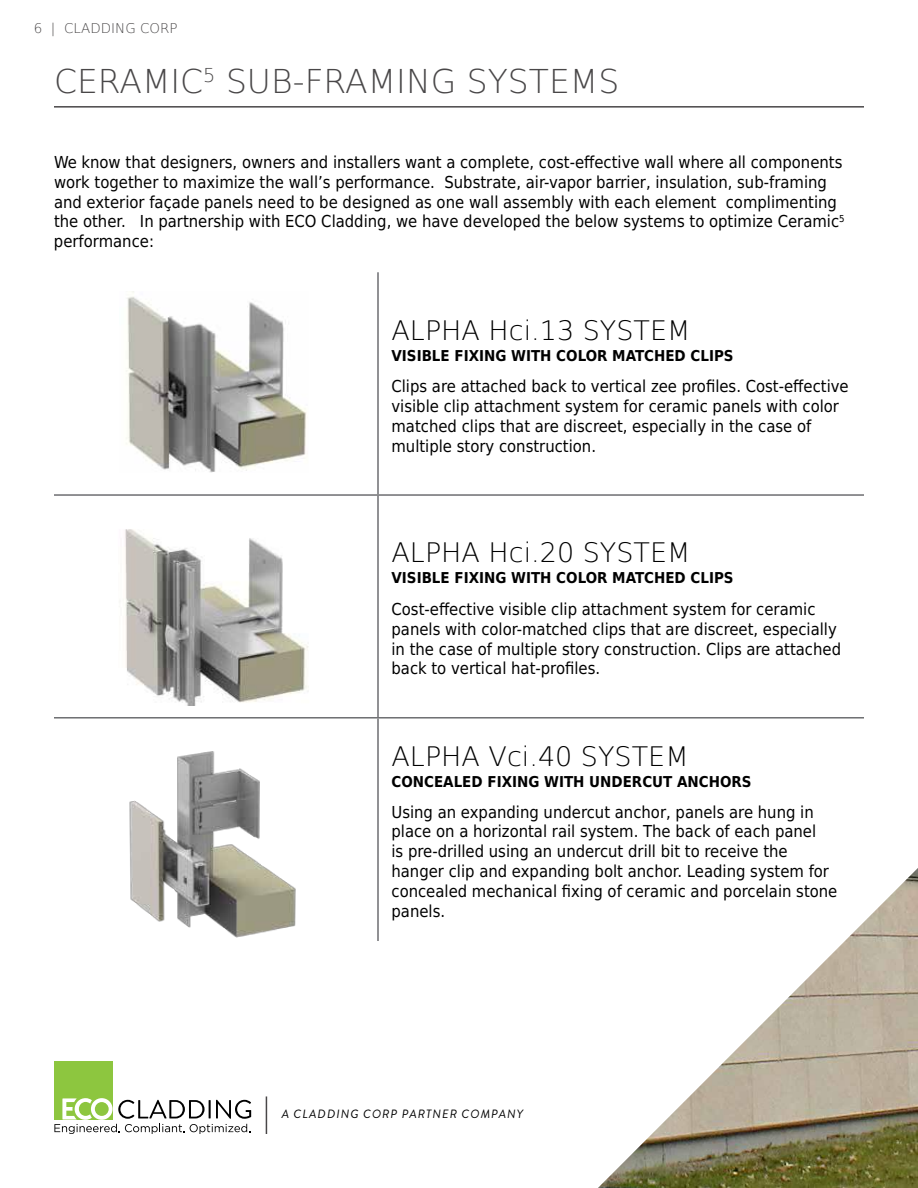
<style>
.page{position:relative;width:918px;height:1188px;background:#fff}
.page>*{position:absolute;margin:0;border:0;box-sizing:border-box;transform-origin:0 0}
.t1{font:200 33px "DejaVu Sans";color:#494748}
.t2{font:200 27px "DejaVu Sans";color:#000}
.t3{font:16.5px/19.8px "DejaVu Sans Condensed";color:#000}
.t4{font:700 15px "DejaVu Sans Condensed";color:#000}
.t5{font:200 13.5px "DejaVu Sans";color:#494748}
.t6{font:italic 12px "Brandon Grotesque";letter-spacing:.09em;color:#000}
</style>
<div class="page">
<hr style="left:54px;top:106px;width:810px;height:2px;background:#494748">
<hr style="left:377px;top:272px;width:2px;height:222px;background:#6d6e71">
<hr style="left:54px;top:494px;width:324px;height:2px;background:#6d6e71">
<hr style="left:378px;top:494px;width:486px;height:2px;background:#6d6e71">
<hr style="left:377px;top:496px;width:2px;height:221px;background:#6d6e71">
<hr style="left:54px;top:717px;width:324px;height:2px;background:#6d6e71">
<hr style="left:378px;top:717px;width:486px;height:2px;background:#6d6e71">
<hr style="left:377px;top:719px;width:2px;height:222px;background:#6d6e71">
<img style="left:598px;top:868px;width:320px;height:320px">
<img style="left:125px;top:529px;width:184px;height:176px">
<img style="left:129px;top:751px;width:167px;height:187px">
<div style="left:54px;top:1061px;width:58px;height:58px;background:#8dc63f"></div>
<svg style="left:54px;top:1098px;width:197px;height:36px"></svg>
<hr style="left:266px;top:1096px;width:1px;height:38px;background:#494748">
<img style="left:126px;top:292px;width:181px;height:181px">
<p class="t5" style="left:34px;top:18px;width:145px">6 | CLADDING CORP</p>
<h1 class="t1" style="left:54px;top:56px;width:567px">CERAMIC<sup>5</sup> SUB-FRAMING SYSTEMS</h1>
<p class="t3" style="left:54px;top:152px;width:792px">We know that designers, owners and installers want a complete, cost-effective wall where all components work together to maximize the wall’s performance. Substrate, air-vapor barrier, insulation, sub-framing and exterior façade panels need to be designed as one wall assembly with each element complimenting the other. In partnership with ECO Cladding, we have developed the below systems to optimize Ceramic<sup>5 </sup>performance:</p>
<h2 class="t2" style="left:392px;top:310px;width:300px">ALPHA Hci.13 SYSTEM</h2>
<p class="t4" style="left:392px;top:343px;width:344px">VISIBLE FIXING WITH COLOR MATCHED CLIPS</p>
<p class="t3" style="left:392px;top:376px;width:459px">Clips are attached back to vertical zee profiles. Cost-effective visible clip attachment system for ceramic panels with color matched clips that are discreet, especially in the case of multiple story construction.</p>
<h2 class="t2" style="left:392px;top:532px;width:300px">ALPHA Hci.20 SYSTEM</h2>
<p class="t4" style="left:392px;top:566px;width:344px">VISIBLE FIXING WITH COLOR MATCHED CLIPS</p>
<p class="t3" style="left:392px;top:599px;width:451px">Cost-effective visible clip attachment system for ceramic panels with color-matched clips that are discreet, especially in the case of multiple story construction. Clips are attached back to vertical hat-profiles.</p>
<h2 class="t2" style="left:392px;top:736px;width:299px">ALPHA Vci.40 SYSTEM</h2>
<p class="t4" style="left:392px;top:770px;width:362px">CONCEALED FIXING WITH UNDERCUT ANCHORS</p>
<p class="t3" style="left:392px;top:801px;width:447px">Using an expanding undercut anchor, panels are hung in place on a horizontal rail system. The back of each panel<br>is pre-drilled using an undercut drill bit to receive the hanger clip and expanding bolt anchor. Leading system for concealed mechanical fixing of ceramic and porcelain stone panels.</p>
<p class="t6" style="left:282px;top:1106px;width:243px">A CLADDING CORP PARTNER COMPANY</p>
</div>
